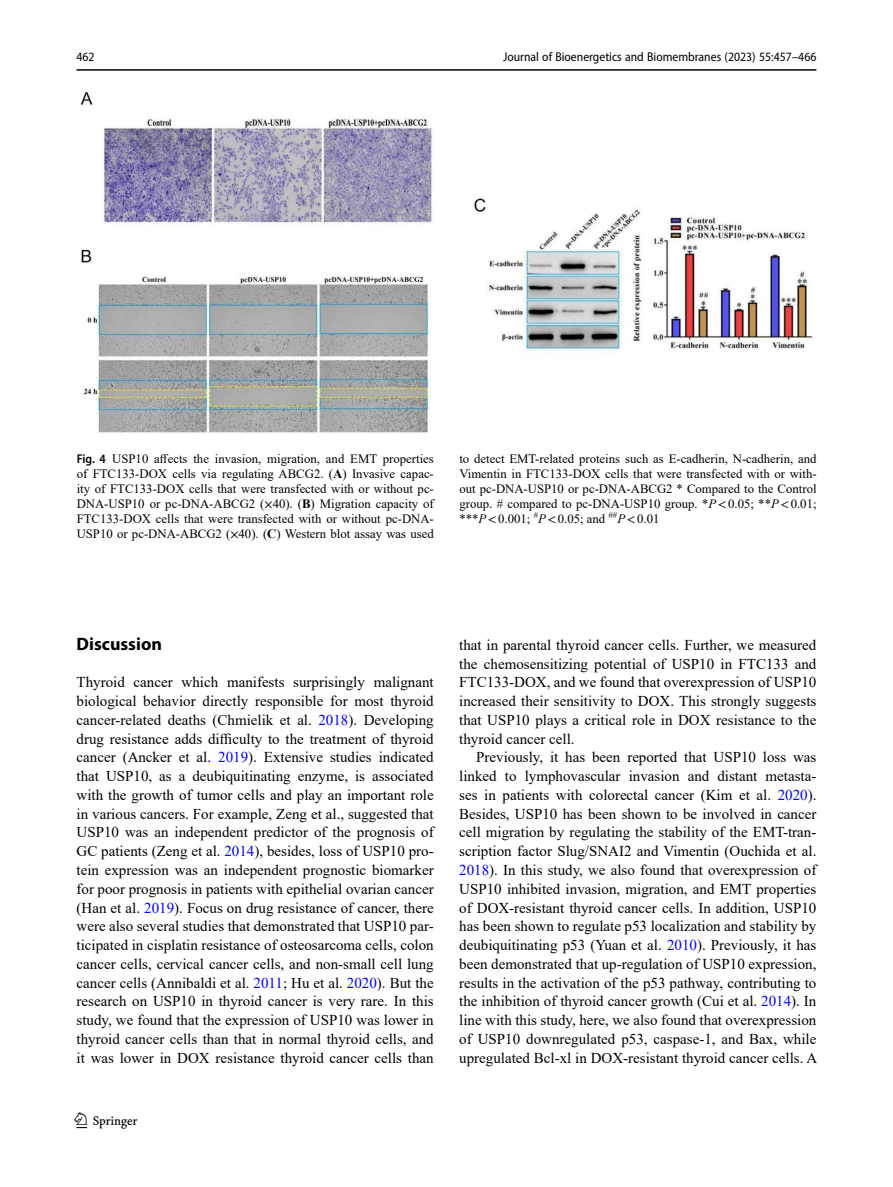
<style>
.page{position:relative;width:893px;height:1187px;background:#fff}
.page>*{position:absolute;margin:0;border:0;box-sizing:border-box;transform-origin:0 0}
.t1{font:22.5px "Springnew";color:#000}
.Head_1{font:700 18px "Myriad Pro";color:#000}
.Body_Text{font:15px/18.8px "Times New Roman";color:#000;text-align:justify}
.Body_Text_Indent{font:15px/18.8px "Times New Roman";color:#000;text-align:justify}
.Figure_Caption{font:12.75px/15px "Times New Roman";color:#000;text-align:justify}
.t2{font:semi-condensed 12.75px "Myriad Pro";color:#000}
.s1{font-family:"Myriad Pro";font-weight:600;font-stretch:semi-condensed}
.s2{font-weight:700}
.s3{font-family:"STIX"}
.s4{font-style:italic}
.s5{color:#00f}
</style>
<div class="page">
<hr style="left:77px;top:69px;width:739px;height:2px;background:#000">
<img style="left:80px;top:92px;width:733px;height:341px">
<p class="t2" style="left:77px;top:49px;width:20px">462</p>
<p class="t2" style="left:503px;top:49px;width:315px">Journal of Bioenergetics and Biomembranes (2023) 55:457–466</p>
<p class="Figure_Caption" style="left:77px;top:451px;width:359px"><span class="s1">Fig. 4</span> USP10 affects the invasion, migration, and EMT properties of FTC133-DOX cells via regulating ABCG2. (<span class="s2">A</span>) Invasive capac&shy;ity of FTC133-DOX cells that were transfected with or without pc-DNA-USP10 or pc-DNA-ABCG2 (<span class="s3">×</span>40). (<span class="s2">B</span>) Migration capacity of FTC133-DOX cells that were transfected with or without pc-DNA-USP10 or pc-DNA-ABCG2 (<span class="s3">×</span>40). (<span class="s2">C</span>) Western blot assay was used</p>
<p class="Figure_Caption" style="left:459px;top:451px;width:359px">to detect EMT-related proteins such as E-cadherin, N-cadherin, and Vimentin in FTC133-DOX cells that were transfected with or with&shy;out pc-DNA-USP10 or pc-DNA-ABCG2 * Compared to the Control group. # compared to pc-DNA-USP10 group. *<span class="s4">P</span><span class="s3">&lt;</span>0.05; **<span class="s4">P</span><span class="s3">&lt;</span>0.01; ***<span class="s4">P</span><span class="s3">&lt;</span>0.001; <sup>#</sup><span class="s4">P</span><span class="s3">&lt;</span>0.05; and <sup>##</sup><span class="s4">P</span><span class="s3">&lt;</span>0.01</p>
<p class="Head_1" style="left:77px;top:632px;width:87px">Discussion</p>
<p class="Body_Text" style="left:77px;top:672px;width:359px">Thyroid cancer which manifests surprisingly malignant biological behavior directly responsible for most thyroid cancer-related deaths (Chmielik et al. <span class="s5">2018</span>). Developing drug resistance adds difficulty to the treatment of thyroid cancer (Ancker et al. <span class="s5">2019</span>). Extensive studies indicated that USP10, as a deubiquitinating enzyme, is associated with the growth of tumor cells and play an important role in various cancers. For example, Zeng et al., suggested that USP10 was an independent predictor of the prognosis of GC patients (Zeng et al. <span class="s5">2014</span>), besides, loss of USP10 pro&shy;tein expression was an independent prognostic biomarker for poor prognosis in patients with epithelial ovarian cancer (Han et al. <span class="s5">2019</span>). Focus on drug resistance of cancer, there were also several studies that demonstrated that USP10 par&shy;ticipated in cisplatin resistance of osteosarcoma cells, colon cancer cells, cervical cancer cells, and non-small cell lung cancer cells (Annibaldi et al. <span class="s5">2011</span>; Hu et al. <span class="s5">2020</span>). But the research on USP10 in thyroid cancer is very rare. In this study, we found that the expression of USP10 was lower in thyroid cancer cells than that in normal thyroid cells, and it was lower in DOX resistance thyroid cancer cells than</p>
<h1 class="t1" style="left:77px;top:1107px;width:63px">1 3</h1>
<p class="Body_Text" style="left:459px;top:635px;width:359px">that in parental thyroid cancer cells. Further, we measured the chemosensitizing potential of USP10 in FTC133 and FTC133-DOX, and we found that overexpression of USP10 increased their sensitivity to DOX. This strongly suggests that USP10 plays a critical role in DOX resistance to the thyroid cancer cell.</p>
<p class="Body_Text_Indent" style="left:459px;top:747px;width:359px;text-indent:17px">Previously, it has been reported that USP10 loss was linked to lymphovascular invasion and distant metasta&shy;ses in patients with colorectal cancer (Kim et al. <span class="s5">2020</span>).<br>Besides, USP10 has been shown to be involved in cancer cell migration by regulating the stability of the EMT-tran&shy;scription factor Slug/SNAI2 and Vimentin (Ouchida et al.<br><span class="s5">2018</span>). In this study, we also found that overexpression of USP10 inhibited invasion, migration, and EMT properties of DOX-resistant thyroid cancer cells. In addition, USP10 has been shown to regulate p53 localization and stability by deubiquitinating p53 (Yuan et al. <span class="s5">2010</span>). Previously, it has been demonstrated that up-regulation of USP10 expression, results in the activation of the p53 pathway, contributing to the inhibition of thyroid cancer growth (Cui et al. <span class="s5">2014</span>). In line with this study, here, we also found that overexpression of USP10 downregulated p53, caspase-1, and Bax, while upregulated Bcl-xl in DOX-resistant thyroid cancer cells. A</p>
</div>
